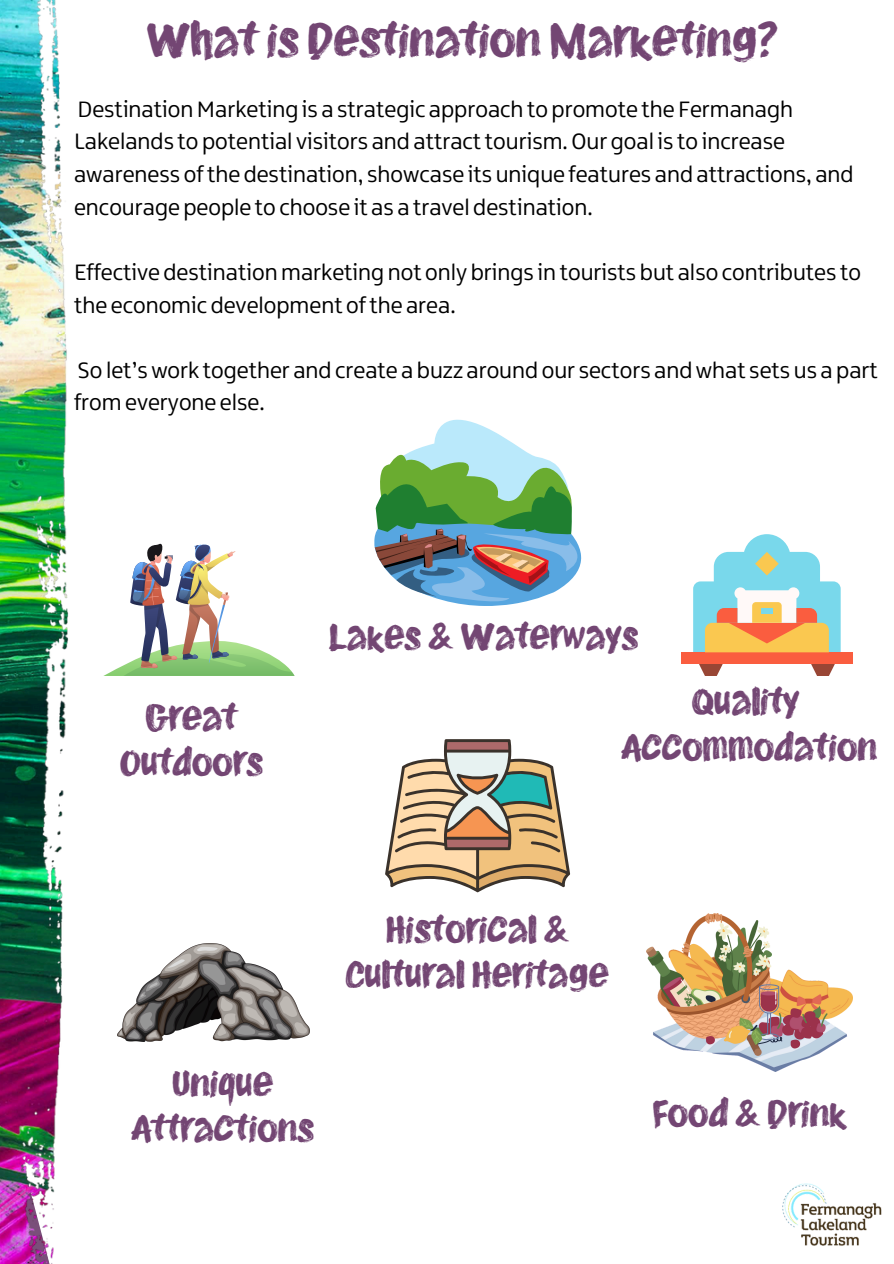
<style>
.page{position:relative;width:894px;height:1264px;background:#fff}
.page>*{position:absolute;margin:0;border:0;box-sizing:border-box;transform-origin:0 0}
.t1{font:41.7px "Giant Spirit";color:#734673}
.t2{font:32.7px/45px "Giant Spirit";color:#734673;text-align:center}
.t3{font:23.85px/32.7px "Northern Ireland";color:#000}
</style>
<div class="page">
<img style="left:0;top:0;width:69px;height:1263px">
<img style="left:646px;top:913px;width:206px;height:158px">
<svg style="left:699px;top:664px;width:23px;height:12px"></svg>
<svg style="left:811px;top:664px;width:23px;height:12px"></svg>
<div style="left:681px;top:652px;width:171px;height:12px;background:#fa5d3f"></div>
<svg style="left:693px;top:534px;width:147px;height:119px"></svg>
<svg style="left:103px;top:543px;width:191px;height:133px"></svg>
<svg style="left:374px;top:419px;width:207px;height:187px"></svg>
<svg style="left:385px;top:739px;width:185px;height:153px"></svg>
<img style="left:118px;top:943px;width:191px;height:98px">
<img style="left:782px;top:1183px;width:100px;height:63px">
<p class="t1" style="left:147px;top:9px;width:633px">What is Destination Marketing?</p>
<p class="t3" style="left:74px;top:94px;width:780px">DestinationMarketing is a strategic approach to promote the Fermanagh Lakelands to potential visitors and attracttourism.Our goal is to increase awareness ofthe destination, showcase its unique features and attractions, and encourage people to choose it as a travel destination.</p>
<p class="t3" style="left:74px;top:257px;width:788px">Effective destination marketing not only brings in tourists but also contributes to the economic development ofthe area.</p>
<p class="t3" style="left:74px;top:355px;width:805px">So let’swork together and create a buzz around our sectors andwhat sets us a part from everyone else.</p>
<h2 class="t2" style="left:120px;top:694px;width:144px">Great<br>Outdoors</h2>
<p class="t2" style="left:329px;top:612px;width:310px">Lakes &amp; Waterways</p>
<h2 class="t2" style="left:621px;top:678px;width:257px">Quality<br>Accommodation</h2>
<h2 class="t2" style="left:131px;top:1059px;width:184px">Unique<br>Attractions</h2>
<h2 class="t2" style="left:346px;top:905px;width:264px">Historical &amp;<br>Cultural Heritage</h2>
<p class="t2" style="left:652px;top:1089px;width:195px">Food &amp; Drink</p>
</div>
